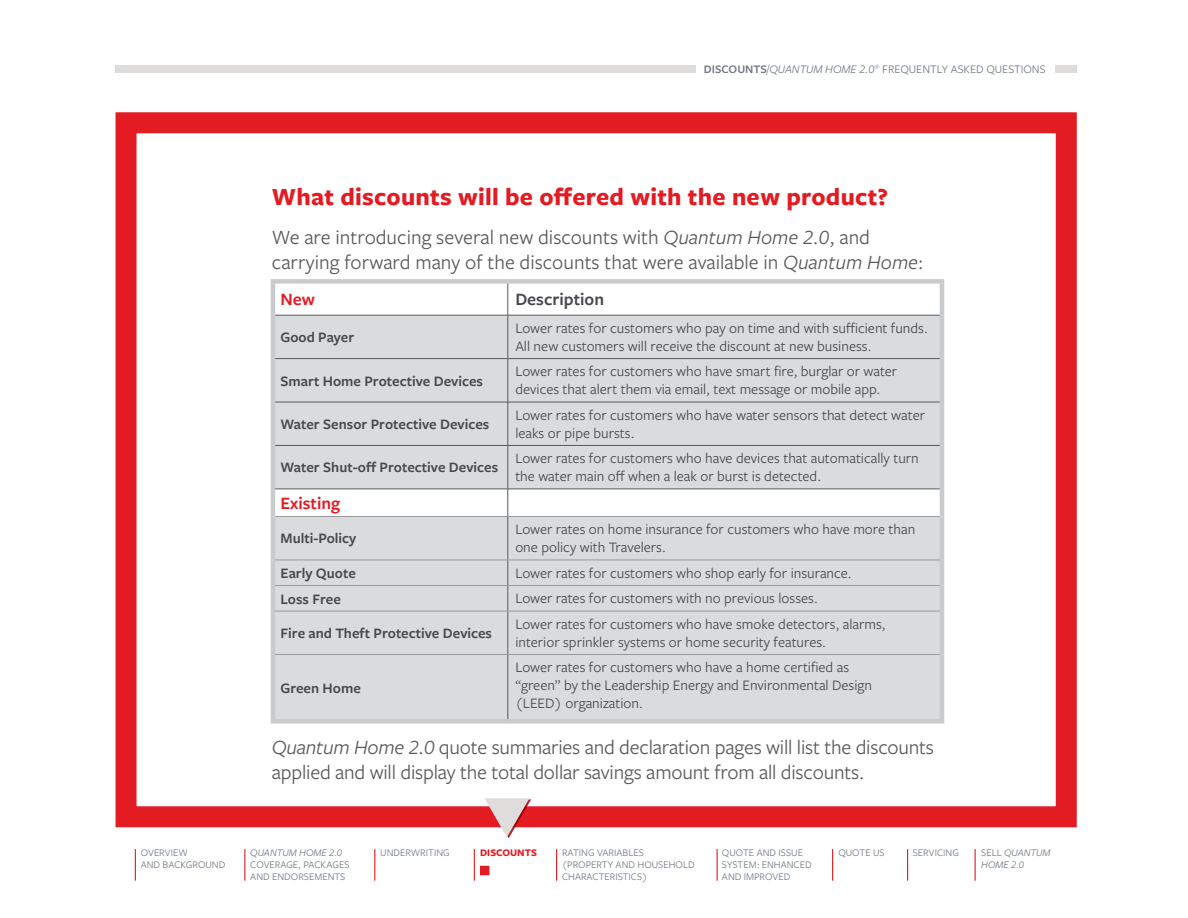
<style>
.page{position:relative;width:1188px;height:918px;background:#fff}
.page>*{position:absolute;margin:0;border:0;box-sizing:border-box;transform-origin:0 0}
.t1{font:700 25.5px "Freight Sans Pro";letter-spacing:.01em;color:#e31b23}
.t2{font:21px/25.5px "Freight Sans Pro";letter-spacing:-.01em;color:#58595b}
.t3{font:600 18px "Freight Sans Pro";color:#e31b23}
.t4{font:600 18px "Freight Sans Pro";color:#47494d}
.t5{font:15px/18px "Freight Sans Pro";color:#47494d}
.t6{font:600 15px "Freight Sans Pro";color:#47494d}
.t7{font:12px "Freight Sans Pro";color:#727981}
.t8{font:10.5px/12px "Freight Sans Pro";color:#727981}
.t9{font:italic 10.5px/12px "Freight Sans Pro";color:#727981}
.t10{font:700 10.5px "Freight Sans Pro";color:#e31b23}
.s1{font-weight:600}
.s2{font-style:italic}
.s3{font-style:normal}
</style>
<div class="page">
<div style="left:116px;top:112px;width:961px;height:715px;border:21px solid #e31b23"></div>
<svg style="left:484px;top:798px;width:47px;height:40px"></svg>
<div style="left:116px;top:66px;width:580px;height:7px;background:#dedddc"></div>
<div style="left:1056px;top:66px;width:21px;height:7px;background:#dedddc"></div>
<hr style="left:374px;top:849px;width:1px;height:32px;background:#e31b23">
<hr style="left:474px;top:849px;width:1px;height:32px;background:#e31b23">
<hr style="left:556px;top:849px;width:1px;height:32px;background:#e31b23">
<hr style="left:717px;top:849px;width:1px;height:32px;background:#e31b23">
<hr style="left:832px;top:849px;width:1px;height:32px;background:#e31b23">
<hr style="left:907px;top:849px;width:1px;height:32px;background:#e31b23">
<hr style="left:975px;top:849px;width:1px;height:32px;background:#e31b23">
<hr style="left:135px;top:849px;width:1px;height:32px;background:#e31b23">
<hr style="left:244px;top:849px;width:1px;height:32px;background:#e31b23">
<div style="left:480px;top:866px;width:9px;height:9px;background:#e31b23"></div>
<div style="left:275px;top:316px;width:665px;height:403px;background:#dadbdc"></div>
<div style="left:271px;top:279px;width:237px;height:5px;background:#c9cacc"></div>
<hr style="left:271px;top:284px;width:4px;height:31px;background:#c9cacc">
<div style="left:508px;top:279px;width:436px;height:5px;background:#c9cacc"></div>
<hr style="left:940px;top:284px;width:4px;height:31px;background:#c9cacc">
<hr style="left:271px;top:315px;width:4px;height:44px;background:#c9cacc">
<hr style="left:940px;top:315px;width:4px;height:44px;background:#c9cacc">
<hr style="left:271px;top:359px;width:4px;height:43px;background:#c9cacc">
<hr style="left:940px;top:359px;width:4px;height:43px;background:#c9cacc">
<hr style="left:271px;top:402px;width:4px;height:43px;background:#c9cacc">
<hr style="left:940px;top:402px;width:4px;height:43px;background:#c9cacc">
<hr style="left:271px;top:445px;width:4px;height:44px;background:#c9cacc">
<hr style="left:940px;top:445px;width:4px;height:44px;background:#c9cacc">
<hr style="left:271px;top:489px;width:4px;height:28px;background:#c9cacc">
<hr style="left:940px;top:489px;width:4px;height:28px;background:#c9cacc">
<hr style="left:271px;top:517px;width:4px;height:43px;background:#c9cacc">
<hr style="left:940px;top:517px;width:4px;height:43px;background:#c9cacc">
<hr style="left:271px;top:560px;width:4px;height:26px;background:#c9cacc">
<hr style="left:940px;top:560px;width:4px;height:26px;background:#c9cacc">
<hr style="left:271px;top:586px;width:4px;height:25px;background:#c9cacc">
<hr style="left:940px;top:586px;width:4px;height:25px;background:#c9cacc">
<hr style="left:271px;top:611px;width:4px;height:43px;background:#c9cacc">
<hr style="left:940px;top:611px;width:4px;height:43px;background:#c9cacc">
<hr style="left:271px;top:654px;width:4px;height:65px;background:#c9cacc">
<hr style="left:940px;top:654px;width:4px;height:65px;background:#c9cacc">
<div style="left:271px;top:719px;width:237px;height:5px;background:#c9cacc"></div>
<div style="left:508px;top:719px;width:436px;height:5px;background:#c9cacc"></div>
<hr style="left:508px;top:284px;width:1px;height:31px;background:#58595b">
<hr style="left:275px;top:315px;width:233px;height:1px;background:#58595b">
<hr style="left:508px;top:315px;width:432px;height:1px;background:#58595b">
<hr style="left:508px;top:315px;width:1px;height:43px;background:#58595b">
<hr style="left:275px;top:358px;width:233px;height:1px;background:#58595b">
<hr style="left:508px;top:358px;width:432px;height:1px;background:#58595b">
<hr style="left:508px;top:359px;width:1px;height:43px;background:#58595b">
<hr style="left:275px;top:402px;width:233px;height:1px;background:#58595b">
<hr style="left:508px;top:402px;width:432px;height:1px;background:#58595b">
<hr style="left:508px;top:402px;width:1px;height:43px;background:#58595b">
<hr style="left:275px;top:445px;width:233px;height:1px;background:#58595b">
<hr style="left:508px;top:445px;width:432px;height:1px;background:#58595b">
<hr style="left:508px;top:446px;width:1px;height:43px;background:#58595b">
<svg style="left:273px;top:489px;width:669px;height:28px"></svg>
<hr style="left:508px;top:517px;width:1px;height:43px;background:#58595b">
<svg style="left:508px;top:561px;width:1px;height:50px"></svg>
<hr style="left:508px;top:611px;width:1px;height:43px;background:#58595b">
<hr style="left:508px;top:655px;width:1px;height:64px;background:#58595b">
<hr style="left:275px;top:516px;width:233px;height:1px;background:#97999c">
<hr style="left:508px;top:516px;width:432px;height:1px;background:#97999c">
<hr style="left:275px;top:560px;width:233px;height:1px;background:#97999c">
<hr style="left:508px;top:560px;width:432px;height:1px;background:#97999c">
<hr style="left:275px;top:585px;width:233px;height:1px;background:#97999c">
<hr style="left:508px;top:585px;width:432px;height:1px;background:#97999c">
<hr style="left:275px;top:611px;width:233px;height:1px;background:#97999c">
<hr style="left:508px;top:611px;width:432px;height:1px;background:#97999c">
<hr style="left:275px;top:654px;width:233px;height:1px;background:#97999c">
<hr style="left:508px;top:654px;width:432px;height:1px;background:#97999c">
<p class="t7" style="left:704px;top:61px;width:343px"><span class="s1">DISCOUNTS</span>/<span class="s2">QUANTUM HOME 2.0</span><sup>®</sup> FREQUENTLY ASKED QUESTIONS</p>
<h1 class="t1" style="left:272px;top:179px;width:618px">What discounts will be offered with the new product?</h1>
<h2 class="t2" style="left:272px;top:223px;width:653px">We are introducing several new discounts with <span class="s2">Quantum Home 2.0</span>, and carrying forward many of the discounts that were available in <span class="s2">Quantum Home</span>:</h2>
<p class="t3" style="left:281px;top:286px;width:36px">New</p>
<p class="t4" style="left:515px;top:286px;width:90px">Description</p>
<p class="t6" style="left:281px;top:327px;width:75px">Good Payer</p>
<p class="t5" style="left:515px;top:319px;width:414px">Lower rates for customers who pay on time and with sufficient funds.<br>All new customers will receive the discount at new business.</p>
<p class="t6" style="left:281px;top:370px;width:204px">Smart Home Protective Devices</p>
<p class="t5" style="left:515px;top:362px;width:383px">Lower rates for customers who have smart fire, burglar or water devices that alert them via email, text message or mobile app.</p>
<p class="t6" style="left:281px;top:414px;width:210px">Water Sensor Protective Devices</p>
<p class="t5" style="left:515px;top:405px;width:411px">Lower rates for customers who have water sensors that detect water leaks or pipe bursts.</p>
<p class="t6" style="left:281px;top:457px;width:219px">Water Shut-off Protective Devices</p>
<p class="t5" style="left:515px;top:449px;width:405px">Lower rates for customers who have devices that automatically turn the water main off when a leak or burst is detected.</p>
<p class="t3" style="left:281px;top:491px;width:61px">Existing</p>
<p class="t6" style="left:281px;top:528px;width:77px">Multi-Policy</p>
<p class="t5" style="left:515px;top:520px;width:401px">Lower rates on home insurance for customers who have more than one policy with Travelers.</p>
<p class="t6" style="left:281px;top:563px;width:77px">Early Quote</p>
<p class="t5" style="left:515px;top:563px;width:338px">Lower rates for customers who shop early for insurance.</p>
<p class="t6" style="left:281px;top:588px;width:62px">Loss Free</p>
<p class="t5" style="left:515px;top:589px;width:304px">Lower rates for customers with no previous losses.</p>
<p class="t6" style="left:281px;top:623px;width:213px">Fire and Theft Protective Devices</p>
<p class="t5" style="left:515px;top:614px;width:372px">Lower rates for customers who have smoke detectors, alarms, interior sprinkler systems or home security features.</p>
<p class="t6" style="left:281px;top:678px;width:82px">Green Home</p>
<p class="t5" style="left:515px;top:658px;width:358px">Lower rates for customers who have a home certified as “green” by the Leadership Energy and Environmental Design (LEED) organization.</p>
<h2 class="t2" style="left:272px;top:733px;width:664px"><span class="s2">Quantum Home 2.0</span> quote summaries and declaration pages will list the discounts applied and will display the total dollar savings amount from all discounts.</h2>
<p class="t8" style="left:141px;top:846px;width:49px">OVERVIEW</p>
<p class="t10" style="left:480px;top:846px;width:58px">DISCOUNTS</p>
<p class="t8" style="left:141px;top:858px;width:86px">AND BACKGROUND</p>
<p class="t9" style="left:250px;top:846px;width:93px">QUANTUM HOME 2.0</p>
<p class="t8" style="left:250px;top:858px;width:101px">COVERAGE, PACKAGES<br>AND ENDORSEMENTS</p>
<p class="t8" style="left:380px;top:846px;width:71px">UNDERWRITING</p>
<p class="t8" style="left:562px;top:846px;width:134px">RATING VARIABLES (PROPERTY AND HOUSEHOLD<br>CHARACTERISTICS)</p>
<p class="t8" style="left:722px;top:846px;width:91px">QUOTE AND ISSUE<br>SYSTEM: ENHANCED<br>AND IMPROVED</p>
<p class="t8" style="left:838px;top:846px;width:48px">QUOTE US</p>
<p class="t8" style="left:913px;top:846px;width:48px">SERVICING</p>
<p class="t9" style="left:981px;top:846px;width:71px"><span class="s3">SELL</span> QUANTUM<br>HOME 2.0</p>
</div>
